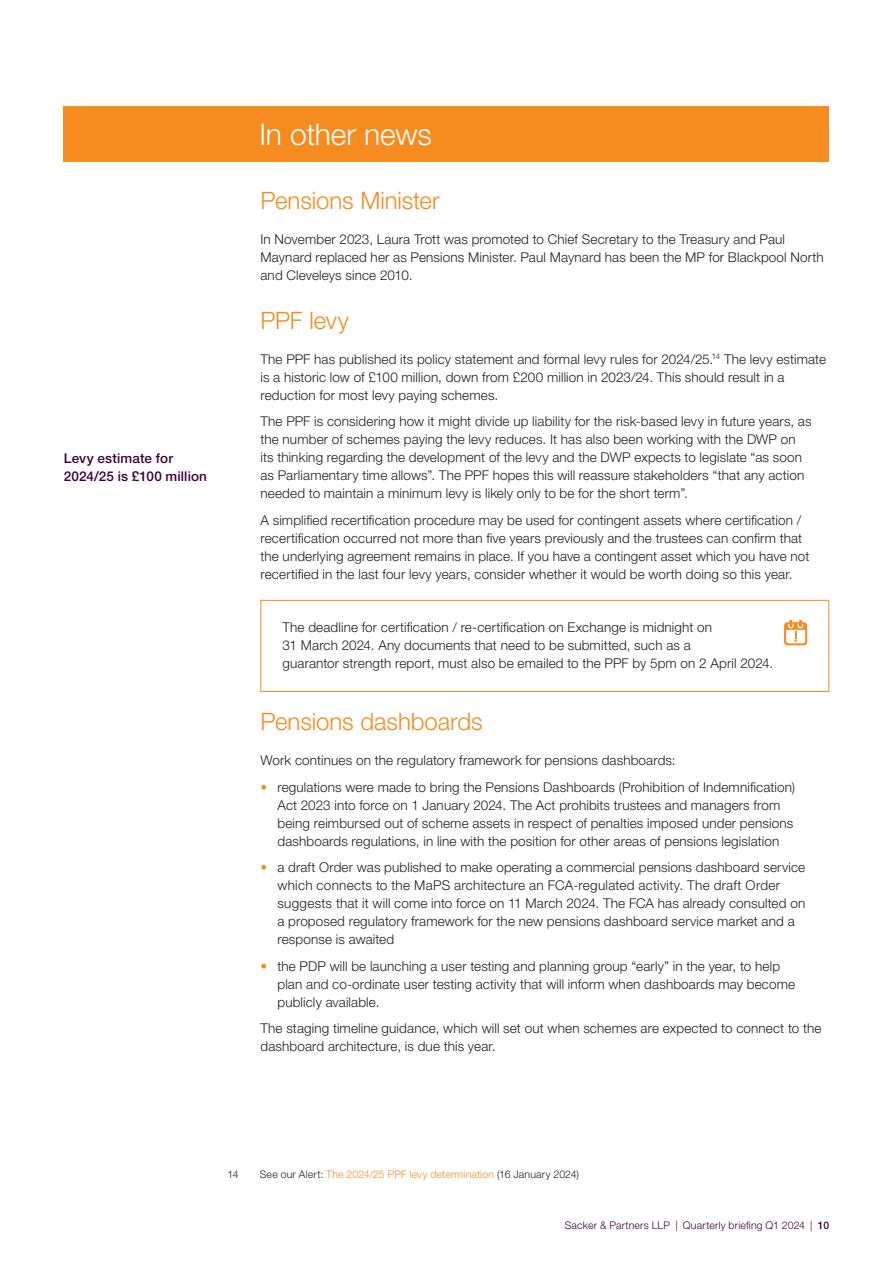
<style>
.page{position:relative;width:893px;height:1263px;background:#fff}
.page>*{position:absolute;margin:0;border:0;box-sizing:border-box;transform-origin:0 0}
.t1{font:300 30px "Helvetica Neue LT Pro";letter-spacing:-.01em;color:#fff}
.Heading_1{font:300 24px "Helvetica Neue LT Pro";letter-spacing:-.005em;color:#f68c1f}
.t2{font:300 13.5px/18px "Helvetica Neue LT Pro";letter-spacing:.01em;color:#231f20}
.Pull_out{font:500 13.5px/18px "Helvetica Neue LT Pro";letter-spacing:.01em;color:#3d003b}
.Footnotes{font:300 10.5px "Helvetica Neue LT Pro";letter-spacing:.02em;color:#f68c1f}
.t3{font:300 10.5px "Helvetica Neue LT Pro";letter-spacing:.02em;color:#3d003b}
.Footnotes-2{font:300 10.5px "Helvetica Neue LT Pro";color:#231f20}
.s1{color:#f68c1f}
.s2{color:#231f20}
.s3{font-weight:500}
</style>
<div class="page">
<div style="left:64px;top:106px;width:765px;height:56px;background:#f68c1f"></div>
<div style="left:260px;top:600px;width:569px;height:92px;border:1px solid #f68c1f"></div>
<svg style="left:784px;top:619px;width:23px;height:26px"></svg>
<p class="Pull_out" style="left:64px;top:449px;width:145px">Levy estimate for<br>2024/25 is £100 million</p>
<p class="t1" style="left:259px;top:116px;width:174px">In other news</p>
<p class="Heading_1" style="left:260px;top:185px;width:181px">Pensions Minister</p>
<p class="t2" style="left:260px;top:229px;width:565px">In November 2023, Laura Trott was promoted to Chief Secretary to the Treasury and Paul<br>Maynard replaced her as Pensions Minister. Paul Maynard has been the MP for Blackpool North and Cleveleys since 2010.</p>
<p class="Heading_1" style="left:260px;top:305px;width:90px">PPF levy</p>
<p class="t2" style="left:260px;top:350px;width:567px">The PPF has published its policy statement and formal levy rules for 2024/25.<sup>14</sup> The levy estimate is a historic low of £100 million, down from £200 million in 2023/24. This should result in a reduction for most levy paying schemes.</p>
<p class="t2" style="left:260px;top:412px;width:553px">The PPF is considering how it might divide up liability for the risk-based levy in future years, as the number of schemes paying the levy reduces. It has also been working with the DWP on its thinking regarding the development of the levy and the DWP expects to legislate “as soon as Parliamentary time allows”. The PPF hopes this will reassure stakeholders “that any action needed to maintain a minimum levy is likely only to be for the short term”.</p>
<p class="t2" style="left:260px;top:511px;width:550px">A simplified recertification procedure may be used for contingent assets where certification / recertification occurred not more than five years previously and the trustees can confirm that the underlying agreement remains in place. If you have a contingent asset which you have not recertified in the last four levy years, consider whether it would be worth doing so this year.</p>
<p class="t2" style="left:282px;top:617px;width:492px">The deadline for certification / re-certification on Exchange is midnight on<br>31 March 2024. Any documents that need to be submitted, such as a<br>guarantor strength report, must also be emailed to the PPF by 5pm on 2 April 2024.</p>
<p class="Heading_1" style="left:260px;top:707px;width:224px">Pensions dashboards</p>
<p class="t2" style="left:260px;top:751px;width:417px">Work continues on the regulatory framework for pensions dashboards:</p>
<p class="t2" style="left:277px;top:778px;width:519px;text-indent:-17px"><span class="s1">•</span> regulations were made to bring the Pensions Dashboards (Prohibition of Indemnification)<br>Act 2023 into force on 1 January 2024. The Act prohibits trustees and managers from being reimbursed out of scheme assets in respect of penalties imposed under pensions dashboards regulations, in line with the position for other areas of pensions legislation</p>
<p class="t2" style="left:277px;top:858px;width:529px;text-indent:-17px"><span class="s1">•</span> a draft Order was published to make operating a commercial pensions dashboard service which connects to the MaPS architecture an FCA-regulated activity. The draft Order suggests that it will come into force on 11 March 2024. The FCA has already consulted on a proposed regulatory framework for the new pensions dashboard service market and a response is awaited</p>
<p class="t2" style="left:277px;top:957px;width:519px;text-indent:-17px"><span class="s1">•</span> the PDP will be launching a user testing and planning group “early” in the year, to help plan and co-ordinate user testing activity that will inform when dashboards may become publicly available.</p>
<p class="t2" style="left:260px;top:1019px;width:562px">The staging timeline guidance, which will set out when schemes are expected to connect to the dashboard architecture, is due this year.</p>
<p class="Footnotes-2" style="left:227px;top:1168px;width:13px">14</p>
<p class="Footnotes" style="left:260px;top:1168px;width:321px"><span class="s2">See our Alert:</span> The 2024/25 PPF levy determination <span class="s2">(16 January 2024)</span></p>
<p class="t3" style="left:565px;top:1219px;width:266px">Sacker &amp; Partners LLP | Quarterly briefing Q1 2024 | <span class="s3">10</span></p>
</div>
